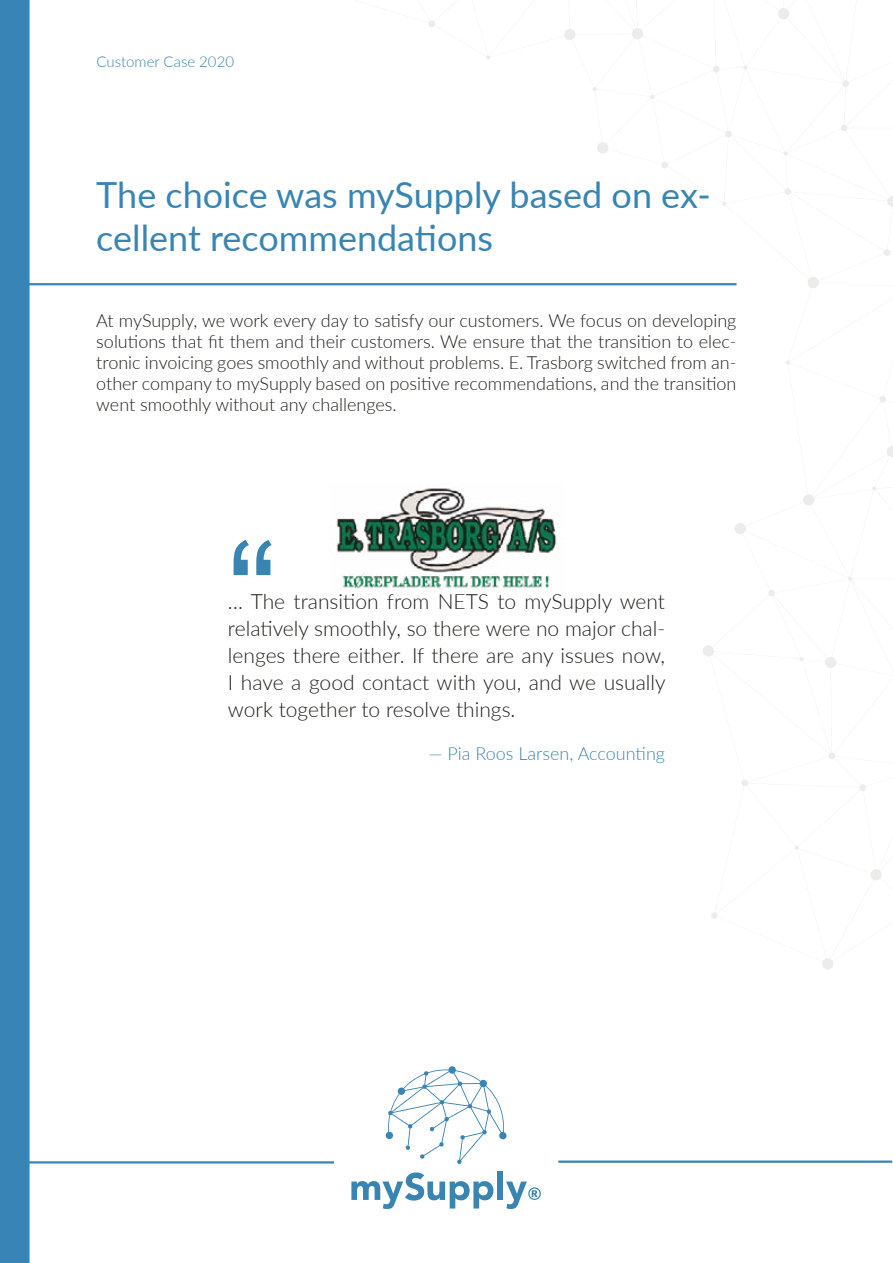
<style>
.page{position:relative;width:893px;height:1263px;background:#fff}
.page>*{position:absolute;margin:0;border:0;box-sizing:border-box;transform-origin:0 0}
.t1{font:150px "Arial";color:#3885b3}
.t2{font:36px/43.2px "Lato";color:#3885b3}
.t3{font:300 21px/27px "Lato";color:#1e1e1c;text-align:justify}
.t4{font:300 18px/21px "Lato";color:#1e1e1c;text-align:justify}
.t5{font:300 18px "Lato";color:#3885b3}
.t6{font:300 15px "Lato";color:#3885b3}
</style>
<div class="page">
<svg style="left:428px;top:21px;width:62px;height:38px"></svg>
<div style="left:828px;top:752px;width:7px;height:7px;background:#eeeceb;border-radius:50%"></div>
<svg style="left:735px;top:360px;width:158px;height:308px"></svg>
<svg style="left:703px;top:645px;width:11px;height:12px"></svg>
<svg style="left:742px;top:780px;width:140px;height:189px"></svg>
<div style="left:859px;top:784px;width:7px;height:7px;background:#eeeceb;border-radius:50%"></div>
<div style="left:711px;top:912px;width:7px;height:7px;background:#eeeceb;border-radius:50%"></div>
<div style="left:768px;top:589px;width:7px;height:8px;background:#eeeceb;border-radius:50%"></div>
<svg style="left:563px;top:8px;width:330px;height:280px"></svg>
<div style="left:0;top:0;width:29px;height:1263px;background:#3884b6"></div>
<div style="left:0;top:0;width:30px;height:1263px;border:2px solid #3885b3"></div>
<hr style="left:29px;top:283px;width:707px;height:2px;background:#3884b6">
<hr style="left:0;top:1161px;width:334px;height:2px;background:#3885b3">
<hr style="left:558px;top:1160px;width:334px;height:3px;background:#3885b3">
<svg style="left:385px;top:1066px;width:122px;height:98px"></svg>
<svg style="left:351px;top:1172px;width:142px;height:37px"></svg>
<div style="left:497px;top:1171px;width:6px;height:29px;background:#3984b3"></div>
<svg style="left:506px;top:1181px;width:35px;height:28px"></svg>
<img style="left:336px;top:488px;width:221px;height:103px">
<p class="t6" style="left:97px;top:52px;width:139px">Customer Case 2020</p>
<h2 class="t2" style="left:96px;top:172px;width:616px">The choice was mySupply based on ex&shy;cellent recommendations</h2>
<p class="t4" style="left:96px;top:309px;width:642px">At mySupply, we work every day to satisfy our customers. We focus on developing solutions that fit them and their customers. We ensure that the transition to elec&shy;tronic invoicing goes smoothly and without problems. E. Trasborg switched from an&shy;other company to mySupply based on positive recommendations, and the transition went smoothly without any challenges.</p>
<h1 class="t1" style="left:227px;top:493px;width:51px">“</h1>
<p class="t3" style="left:228px;top:587px;width:439px">… The transition from NETS to mySupply went relatively smoothly, so there were no major chal&shy;lenges there either. If there are any issues now, I have a good contact with you, and we usually work together to resolve things.</p>
<p class="t5" style="left:428px;top:741px;width:238px">— Pia Roos Larsen, Accounting</p>
</div>
